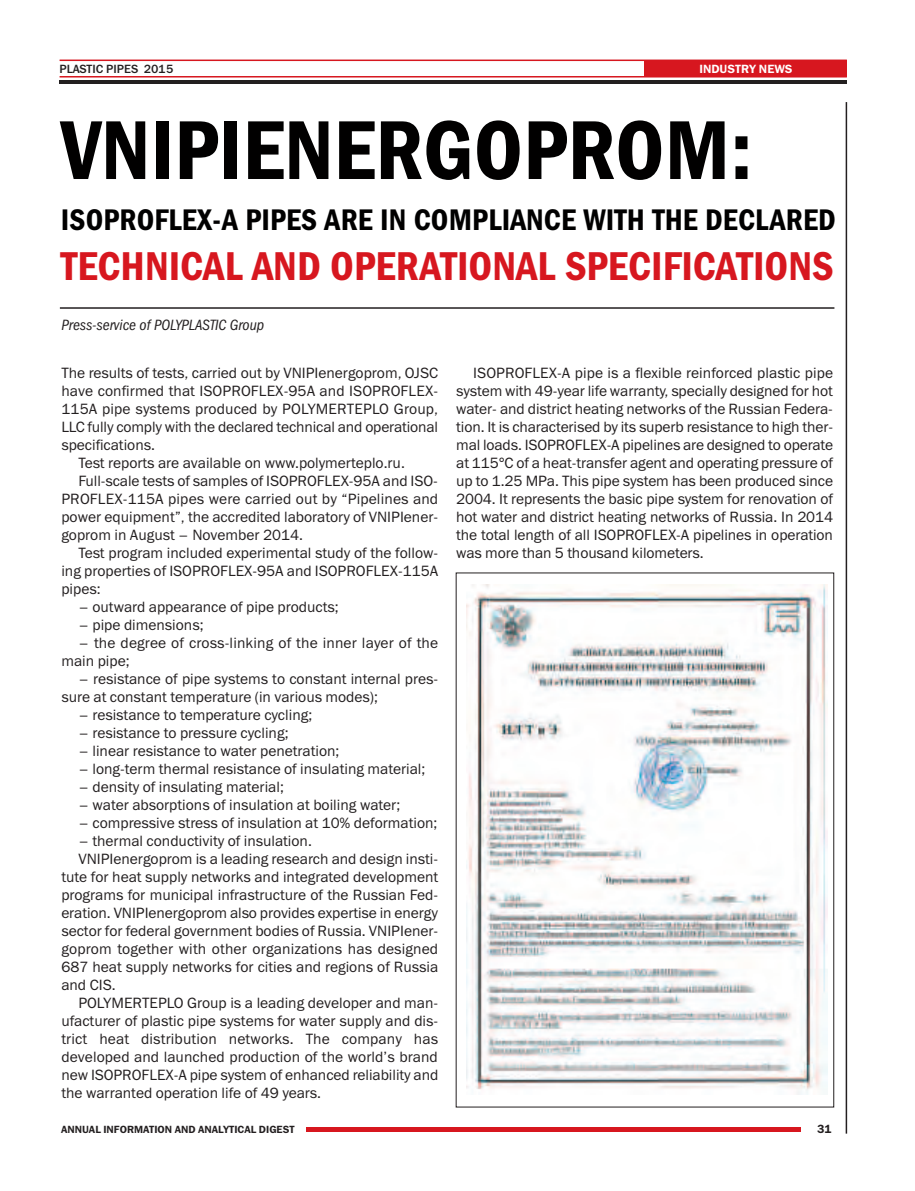
<style>
.page{position:relative;width:915px;height:1191px;background:#fff}
.page>*{position:absolute;margin:0;border:0;box-sizing:border-box;transform-origin:0 0}
.t1{font:84px "Franklin Gothic Demi Cond C";color:#010000}
.t2{font:40.5px "Franklin Gothic Demi Cond C";color:#d7171f}
.t3{font:30px "Franklin Gothic Demi Cond C";letter-spacing:.005em;color:#010000}
.t4{font:15px/18px "Franklin Gothic Book C";color:#231f20}
.t5{font:italic 15px "Franklin Gothic Book Cond C";color:#231f20}
.t6{font:12px "Franklin Gothic Medium C";color:#231f20}
.t7{font:12px "Franklin Gothic Demi C";color:#fff}
.t8{font:12px "Franklin Gothic Demi C";color:#231f20}
.t9{font:10.5px "Franklin Gothic Demi C";color:#231f20}
</style>
<div class="page">
<hr style="left:845px;top:102px;width:1px;height:1031px;background:#231f20">
<hr style="left:306px;top:1127px;width:494px;height:4px;background:#d7171f">
<hr style="left:60px;top:76px;width:786px;height:1px;background:#d7171f">
<hr style="left:60px;top:60px;width:786px;height:1px;background:#d7171f">
<hr style="left:60px;top:80px;width:786px;height:3px;background:#231f20">
<div style="left:644px;top:60px;width:202px;height:16px;background:#d7171f"></div>
<hr style="left:60px;top:307px;width:774px;height:2px;background:#231f20">
<img style="left:466px;top:584px;width:361px;height:510px">
<p class="t6" style="left:60px;top:62px;width:115px">PLASTIC PIPES 2015</p>
<p class="t7" style="left:699px;top:62px;width:95px">INDUSTRY NEWS</p>
<h1 class="t1" style="left:61px;top:101px;width:693px">VNIPIENERGOPROM:</h1>
<h3 class="t3" style="left:61px;top:202px;width:776px">ISOPROFLEX-A PIPES ARE IN COMPLIANCE WITH THE DECLARED</h3>
<h2 class="t2" style="left:61px;top:242px;width:774px">TECHNICAL AND OPERATIONAL SPECIFICATIONS</h2>
<p class="t5" style="left:61px;top:319px;width:204px">Press-service of POLYPLASTIC Group</p>
<p class="t4" style="left:61px;top:364px;width:378px">The results of tests, carried out by VNIPIenergoprom, OJSC</p>
<p class="t4" style="left:61px;top:382px;width:378px">have confirmed that ISOPROFLEX-95A and ISOPROFLEX-</p>
<p class="t4" style="left:61px;top:400px;width:378px">115A pipe systems produced by POLYMERTEPLO Group,</p>
<p class="t4" style="left:61px;top:418px;width:378px">LLC fully comply with the declared technical and operational</p>
<p class="t4" style="left:61px;top:436px;width:95px">specifications.</p>
<p class="t4" style="left:78px;top:454px;width:328px">Test reports are available on www.polymerteplo.ru.</p>
<p class="t4" style="left:78px;top:472px;width:361px">Full-scale tests of samples of ISOPROFLEX-95A and ISO-</p>
<p class="t4" style="left:61px;top:490px;width:378px">PROFLEX-115A pipes were carried out by “Pipelines and</p>
<p class="t4" style="left:61px;top:508px;width:378px">power equipment”, the accredited laboratory of VNIPIener-</p>
<p class="t4" style="left:61px;top:526px;width:243px">goprom in August – November 2014.</p>
<p class="t4" style="left:78px;top:544px;width:361px">Test program included experimental study of the follow-</p>
<p class="t4" style="left:61px;top:562px;width:378px">ing properties of ISOPROFLEX-95A and ISOPROFLEX-115A</p>
<p class="t4" style="left:61px;top:580px;width:41px">pipes:</p>
<p class="t4" style="left:78px;top:598px;width:262px">– outward appearance of pipe products;</p>
<p class="t4" style="left:78px;top:616px;width:127px">– pipe dimensions;</p>
<p class="t4" style="left:61px;top:634px;width:378px;text-indent:17px">– the degree of cross-linking of the inner layer of the main pipe;</p>
<p class="t4" style="left:61px;top:670px;width:378px;text-indent:17px">– resistance of pipe systems to constant internal pres&shy;sure at constant temperature (in various modes);</p>
<p class="t4" style="left:78px;top:706px;width:235px">– resistance to temperature cycling;</p>
<p class="t4" style="left:78px;top:724px;width:211px">– resistance to pressure cycling;</p>
<p class="t4" style="left:78px;top:742px;width:262px">– linear resistance to water penetration;</p>
<p class="t4" style="left:78px;top:760px;width:348px">– long-term thermal resistance of insulating material;</p>
<p class="t4" style="left:78px;top:778px;width:207px">– density of insulating material;</p>
<p class="t4" style="left:78px;top:796px;width:323px">– water absorptions of insulation at boiling water;</p>
<p class="t4" style="left:78px;top:814px;width:360px">– compressive stress of insulation at 10% deformation;</p>
<p class="t4" style="left:78px;top:832px;width:235px">– thermal conductivity of insulation.</p>
<p class="t4" style="left:78px;top:850px;width:361px">VNIPIenergoprom is a leading research and design insti-</p>
<p class="t4" style="left:61px;top:868px;width:378px">tute for heat supply networks and integrated development</p>
<p class="t4" style="left:61px;top:886px;width:378px">programs for municipal infrastructure of the Russian Fed-</p>
<p class="t4" style="left:61px;top:904px;width:378px">eration. VNIPIenergoprom also provides expertise in energy</p>
<p class="t4" style="left:61px;top:922px;width:378px">sector for federal government bodies of Russia. VNIPIener-</p>
<p class="t4" style="left:61px;top:940px;width:378px">goprom together with other organizations has designed</p>
<p class="t4" style="left:61px;top:958px;width:378px">687 heat supply networks for cities and regions of Russia</p>
<p class="t4" style="left:61px;top:976px;width:56px">and CIS.</p>
<p class="t4" style="left:78px;top:994px;width:361px">POLYMERTEPLO Group is a leading developer and man-</p>
<p class="t4" style="left:61px;top:1012px;width:378px">ufacturer of plastic pipe systems for water supply and dis-</p>
<p class="t4" style="left:61px;top:1030px;width:378px">trict heat distribution networks. The company has</p>
<p class="t4" style="left:61px;top:1048px;width:378px">developed and launched production of the world’s brand</p>
<p class="t4" style="left:61px;top:1066px;width:378px">new ISOPROFLEX-A pipe system of enhanced reliability and</p>
<p class="t4" style="left:61px;top:1084px;width:261px">the warranted operation life of 49 years.</p>
<p class="t9" style="left:61px;top:1122px;width:235px">ANNUAL INFORMATION AND ANALYTICAL DIGEST</p>
<p class="t4" style="left:456px;top:364px;width:378px;text-align:justify;text-indent:17px">ISOPROFLEX-A pipe is a flexible reinforced plastic pipe system with 49-year life warranty, specially designed for hot water- and district heating networks of the Russian Federa&shy;tion. It is characterised by its superb resistance to high ther&shy;mal loads. ISOPROFLEX-A pipelines are designed to operate at 115°С of a heat-transfer agent and operating pressure of up to 1.25 МPа. This pipe system has been produced since 2004. It represents the basic pipe system for renovation of hot water and district heating networks of Russia. In 2014 the total length of all ISOPROFLEX-A pipelines in operation was more than 5 thousand kilometers.</p>
<p class="t8" style="left:817px;top:1122px;width:16px">31</p>
</div>
